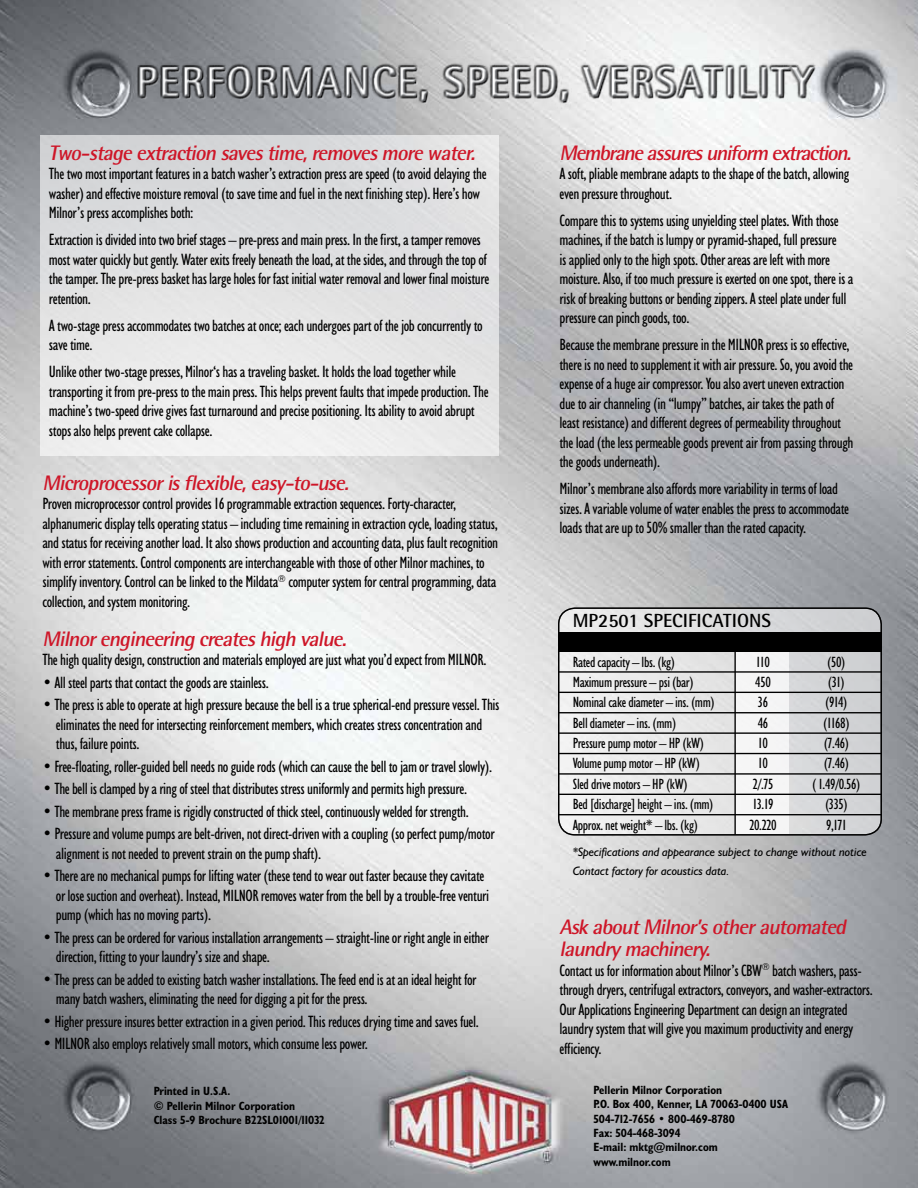
<style>
.page{position:relative;width:918px;height:1188px;background:#fff}
.page>*{position:absolute;margin:0;border:0;box-sizing:border-box;transform-origin:0 0}
.t1{font:italic 700 21px/22.5px "Rotis Semi Sans";color:#ce1628}
.t2{font:700 19.05px "Rotis Semi Sans";color:#000}
.t3{font:condensed 16.5px/19.5px "Humanist 521 BT";letter-spacing:-.025em;color:#000}
.t4{font:condensed 15px/20.4px "Humanist 521 BT";letter-spacing:-.025em;color:#000}
.t5{font:italic 12.3px/19px "Humanist 521 BT";letter-spacing:-.01em;color:#000}
.t6{font:700 condensed 12px/14.4px "Humanist 521 BT";color:#000}
</style>
<div class="page">
<img style="left:0;top:0;width:918px;height:1188px">
<div style="left:40px;top:135px;width:460px;height:321px;background:linear-gradient(to bottom,#d5d7d9,#f0efef)"></div>
<img style="left:122px;top:57px;width:702px;height:55px">
<div style="left:559px;top:608px;width:322px;height:227px;background:linear-gradient(to right,#f3f3f2,#ccced0);border-radius:16px"></div>
<div style="left:558px;top:607px;width:324px;height:228px;border:1px solid #000;border-radius:16px"></div>
<div style="left:736px;top:647px;width:53px;height:187px;background:#f5f5f5"></div>
<div style="left:558px;top:632px;width:324px;height:20px;background:#000"></div>
<hr style="left:734px;top:651px;width:2px;height:184px;background:#000">
<hr style="left:559px;top:671px;width:323px;height:2px;background:#000">
<hr style="left:559px;top:692px;width:323px;height:1px;background:#000">
<hr style="left:559px;top:712px;width:323px;height:1px;background:#000">
<hr style="left:559px;top:732px;width:323px;height:2px;background:#000">
<hr style="left:559px;top:753px;width:323px;height:1px;background:#000">
<hr style="left:559px;top:773px;width:323px;height:2px;background:#000">
<hr style="left:559px;top:794px;width:323px;height:1px;background:#000">
<hr style="left:559px;top:814px;width:323px;height:1px;background:#000">
<p class="t1" style="left:49px;top:141px;width:432px">Two-stageextraction savestime,removesmorewater.</p>
<p class="t3" style="left:49px;top:164px;width:439px">The two most important features in a batch washer’s extraction press are speed (to avoid delaying the washer) and effective moisture removal (to save time and fuel in the next finishing step). Here’s how<br>Milnor’s press accomplishes both:</p>
<p class="t3" style="left:49px;top:230px;width:442px">Extraction is divided into two brief stages – pre-press and main press. In the first, a tamper removes most water quickly but gently. Water exits freely beneath the load, at the sides, and through the top of the tamper. The pre-press basket has large holes for fast initial water removal and lower final moisture retention.</p>
<p class="t3" style="left:49px;top:316px;width:435px">A two-stage press accommodates two batches at once; each undergoes part of the job concurrently to save time.</p>
<p class="t3" style="left:49px;top:362px;width:441px">Unlike other two-stage presses, Milnor‘s has a traveling basket. It holds the load together while transporting it from pre-press to the main press. This helps prevent faults that impede production. The machine’s two-speed drive gives fast turnaround and precise positioning. Its ability to avoid abrupt stops also helps prevent cake collapse.</p>
<p class="t1" style="left:42px;top:471px;width:312px">Microprocessorisflexible,easy-to-use.</p>
<p class="t3" style="left:42px;top:494px;width:457px">Proven microprocessor control provides 16 programmable extraction sequences. Forty-character, alphanumeric display tells operating status – including time remaining in extraction cycle, loading status, and status for receiving another load. It also shows production and accounting data, plus fault recognition with error statements. Control components are interchangeable with those of other Milnor machines, to simplify inventory. Control can be linked to the Mildata<sup>®</sup> computer system for central programming, data collection, and system monitoring.</p>
<p class="t1" style="left:42px;top:627px;width:310px">Milnorengineering createshigh value.</p>
<p class="t3" style="left:42px;top:650px;width:446px">The high quality design, construction and materials employed are just what you’d expect from MILNOR.</p>
<p class="t3" style="left:42px;top:673px;width:228px">• All steel parts that contact the goods are stainless.</p>
<p class="t3" style="left:56px;top:695px;width:445px;text-indent:-13px">• The press is able to operate at high pressure because the bell is a true spherical-end pressure vessel. This eliminates the need for intersecting reinforcement members, which creates stress concentration and thus, failure points.</p>
<p class="t3" style="left:42px;top:757px;width:451px">• Free-floating, roller-guided bell needs no guide rods (which can cause the bell to jam or travel slowly).</p>
<p class="t3" style="left:42px;top:779px;width:426px">• The bell is clamped by a ring of steel that distributes stress uniformly and permits high pressure.</p>
<p class="t3" style="left:42px;top:802px;width:428px">• The membrane press frame is rigidly constructed of thick steel, continuously welded for strength.</p>
<p class="t3" style="left:56px;top:824px;width:440px;text-indent:-13px">• Pressure and volume pumps are belt-driven, not direct-driven with a coupling (so perfect pump/motor alignment is not needed to prevent strain on the pump shaft).</p>
<p class="t3" style="left:56px;top:866px;width:435px;text-indent:-13px">• There are no mechanical pumps for lifting water (these tend to wear out faster because they cavitate or lose suction and overheat). Instead, MILNOR removes water from the bell by a trouble-free venturi pump (which has no moving parts).</p>
<p class="t3" style="left:56px;top:928px;width:435px;text-indent:-13px">• The press can be ordered for various installation arrangements – straight-line or right angle in either direction, fitting to your laundry’s size and shape.</p>
<p class="t3" style="left:56px;top:970px;width:422px;text-indent:-13px">• The press can be added to existing batch washer installations. The feed end is at an ideal height for many batch washers, eliminating the need for digging a pit for the press.</p>
<p class="t3" style="left:42px;top:1012px;width:438px">• Higher pressure insures better extraction in a given period. This reduces drying time and saves fuel.</p>
<p class="t3" style="left:42px;top:1034px;width:327px">• MILNOR also employs relatively small motors, which consume less power.</p>
<p class="t6" style="left:154px;top:1084px;width:172px">Printed in U.S.A.<br>© Pellerin Milnor Corporation<br>Class 5-9 Brochure B22SL01001/11032</p>
<p class="t1" style="left:560px;top:141px;width:298px">Membraneassuresuniform extraction.</p>
<p class="t3" style="left:560px;top:164px;width:291px">A soft, pliable membrane adapts to the shape of the batch, allowing even pressure throughout.</p>
<p class="t3" style="left:560px;top:211px;width:295px">Compare this to systems using unyielding steel plates. With those machines, if the batch is lumpy or pyramid-shaped, full pressure<br>is applied only to the high spots. Other areas are left with more moisture. Also, if too much pressure is exerted on one spot, there is a risk of breaking buttons or bending zippers. A steel plate under full pressure can pinch goods, too.</p>
<p class="t3" style="left:560px;top:335px;width:296px">Because the membrane pressure in the MILNOR press is so effective, there is no need to supplement it with air pressure. So, you avoid the expense of a huge air compressor. You also avert uneven extraction due to air channeling (in “lumpy” batches, air takes the path of least resistance) and different degrees of permeability throughout the load (the less permeable goods prevent air from passing through the goods underneath).</p>
<p class="t3" style="left:560px;top:479px;width:291px">Milnor’s membrane also affords more variability in terms of load sizes. A variable volume of water enables the press to accommodate loads that are up to 50% smaller than the rated capacity.</p>
<p class="t2" style="left:573px;top:609px;width:200px">MP2501 SPECIFICATIONS</p>
<p class="t4" style="left:573px;top:651px;width:144px">Rated capacity – lbs. (kg)<br>Maximum pressure – psi (bar)<br>Nominal cake diameter – ins. (mm)<br>Bell diameter – ins. (mm)<br>Pressure pump motor – HP (kW)<br>Volume pump motor – HP (kW)<br>Sled drive motors – HP (kW)<br>Bed [discharge] height – ins. (mm)<br>Approx. net weight* – lbs. (kg)</p>
<p class="t4" style="left:756px;top:651px;width:15px">110</p>
<p class="t4" style="left:827px;top:651px;width:20px">(50)</p>
<p class="t4" style="left:755px;top:672px;width:17px">450</p>
<p class="t4" style="left:828px;top:672px;width:19px">(31)</p>
<p class="t4" style="left:758px;top:692px;width:12px">36</p>
<p class="t4" style="left:825px;top:692px;width:24px">(914)</p>
<p class="t4" style="left:758px;top:712px;width:12px">46</p>
<p class="t4" style="left:823px;top:712px;width:28px">(1168)</p>
<p class="t4" style="left:758px;top:733px;width:11px">10</p>
<p class="t4" style="left:824px;top:733px;width:27px">(7.46)</p>
<p class="t4" style="left:758px;top:753px;width:11px">10</p>
<p class="t4" style="left:824px;top:753px;width:27px">(7.46)</p>
<p class="t4" style="left:753px;top:774px;width:22px">2/.75</p>
<p class="t4" style="left:812px;top:774px;width:50px">( 1.49/0.56)</p>
<p class="t4" style="left:753px;top:794px;width:22px">13.19</p>
<p class="t4" style="left:825px;top:794px;width:24px">(335)</p>
<p class="t4" style="left:749px;top:814px;width:29px">20.220</p>
<p class="t4" style="left:826px;top:814px;width:22px">9,171</p>
<p class="t5" style="left:573px;top:842px;width:296px">*Specifications and appearance subject to change without notice<br>Contact factory for acoustics data.</p>
<p class="t1" style="left:560px;top:915px;width:293px">AskaboutMilnor’sotherautomated laundry machinery.</p>
<p class="t3" style="left:560px;top:961px;width:315px">Contact us for information about Milnor’s CBW<sup>®</sup> batch washers, pass&shy;through dryers, centrifugal extractors, conveyors, and washer-extractors.<br>Our Applications Engineering Department can design an integrated laundry system that will give you maximum productivity and energy efficiency.</p>
<p class="t6" style="left:594px;top:1082px;width:196px">Pellerin Milnor Corporation<br>P.O. Box 400, Kenner, LA 70063-0400 USA<br>504-712-7656 • 800-469-8780<br>Fax: 504-468-3094<br>E-mail: mktg@milnor.com www.milnor.com</p>
</div>
